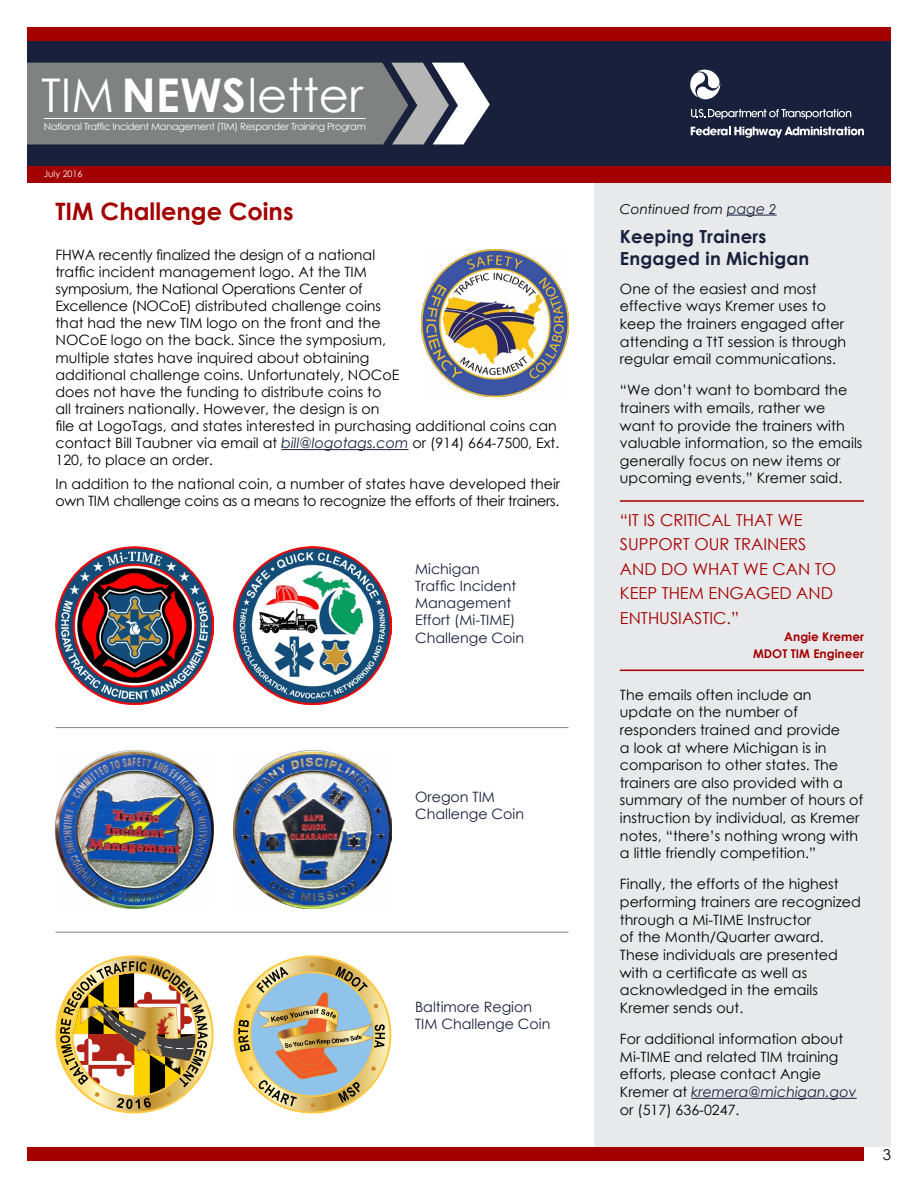
<style>
.page{position:relative;width:918px;height:1188px;background:#fff}
.page>*{position:absolute;margin:0;border:0;box-sizing:border-box;transform-origin:0 0}
.t1{font:46.5px "Century Gothic";color:#fff}
.t2{font:700 24px "Century Gothic";color:#a30000}
.t3{font:700 18px/22.5px "Century Gothic";letter-spacing:.01em;color:#18203b}
.t4{font:16.5px/24.5px "Century Gothic";color:#a30000}
.t5{font:15px "Century Gothic";color:#000}
.t6{font:14.25px/17.7px "Century Gothic";letter-spacing:.005em;color:#000}
.t7{font:14.25px/17.1px "Century Gothic";letter-spacing:-.02em;color:#000}
.t8{font:14.25px/17.1px "Century Gothic";color:#18203b}
.t9{font:italic 13.5px "Century Gothic";color:#000}
.t10{font:700 12px/17.1px "Century Gothic";color:#a30000;text-align:right}
.t11{font:9.9px "Century Gothic";letter-spacing:-.035em;color:#fff}
.t12{font:9px "Century Gothic";color:#fff}
.s1{font-weight:700}
.s2{font-style:italic;color:#18203b}
.s3{font-size:14.25px;color:#18203b}
.s4{color:#18203b}
</style>
<div class="page">
<div style="left:594px;top:174px;width:297px;height:973px;background:#e8e9eb"></div>
<div style="left:15px;top:32px;width:889px;height:135px;background:#18203b"></div>
<div style="left:27px;top:27px;width:864px;height:14px;background:#a30000"></div>
<svg style="left:27px;top:63px;width:463px;height:81px;background:#858688"></svg>
<hr style="left:44px;top:118px;width:322px;height:1px;background:#fff">
<svg style="left:691px;top:109px;width:160px;height:10px"></svg>
<svg style="left:691px;top:127px;width:173px;height:11px"></svg>
<svg style="left:690px;top:69px;width:31px;height:31px"></svg>
<div style="left:27px;top:1147px;width:837px;height:14px;background:#a30000"></div>
<div style="left:27px;top:166px;width:864px;height:17px;background:#a30000"></div>
<svg style="left:55px;top:955px;width:159px;height:158px"></svg>
<svg style="left:233px;top:955px;width:158px;height:158px"></svg>
<img style="left:56px;top:546px;width:158px;height:158px">
<img style="left:233px;top:546px;width:158px;height:158px">
<img style="left:56px;top:751px;width:158px;height:158px">
<img style="left:233px;top:751px;width:158px;height:158px">
<hr style="left:281px;top:449px;width:128px;height:1px;background:#18203b">
<hr style="left:56px;top:727px;width:512px;height:1px;background:#808181">
<hr style="left:56px;top:932px;width:512px;height:1px;background:#808181">
<hr style="left:620px;top:500px;width:244px;height:2px;background:#a30000">
<hr style="left:620px;top:670px;width:244px;height:1px;background:#a30000">
<hr style="left:691px;top:1098px;width:166px;height:1px;background:#18203b">
<img style="left:421px;top:249px;width:147px;height:148px">
<hr style="left:727px;top:215px;width:42px;height:1px;background:#18203b">
<h1 class="t1" style="left:41px;top:63px;width:324px">TIM <span class="s1">NEWS</span>letter</h1>
<p class="t11" style="left:44px;top:119px;width:324px">National Traffic Incident Management (TIM) Responder Training Program</p>
<p class="t12" style="left:44px;top:168px;width:40px">July 2016</p>
<h2 class="t2" style="left:56px;top:194px;width:240px">TIM Challenge Coins</h2>
<p class="t6" style="left:56px;top:246px;width:505px;line-height:17.1px">FHWA recently finalized the design of a national<br>traffic incident management logo. At the TIM<br>symposium, the National Operations Center of<br>Excellence (NOCoE) distributed challenge coins<br>that had the new TIM logo on the front and the<br>NOCoE logo on the back. Since the symposium,<br>multiple states have inquired about obtaining<br>additional challenge coins. Unfortunately, NOCoE<br>does not have the funding to distribute coins to<br>all trainers nationally. However, the design is on<br>file at LogoTags, and states interested in purchasing additional coins can contact Bill Taubner via email at <span class="s2">bill@logotags.com</span> or (914) 664-7500, Ext.<br>120, to place an order.</p>
<p class="t7" style="left:56px;top:475px;width:506px">In addition to the national coin, a number of states have developed their own TIM challenge coins as a means to recognize the efforts of their trainers.</p>
<p class="t8" style="left:415px;top:560px;width:110px">Michigan<br>Traffic Incident<br>Management<br>Effort (Mi-TIME)<br>Challenge Coin</p>
<p class="t8" style="left:415px;top:788px;width:110px">Oregon TIM<br>Challenge Coin</p>
<p class="t8" style="left:415px;top:998px;width:137px">Baltimore Region<br>TIM Challenge Coin</p>
<p class="t9" style="left:620px;top:199px;width:158px">Continued from <span class="s3">page</span> <span class="s4">2</span></p>
<p class="t3" style="left:620px;top:224px;width:191px">Keeping Trainers<br>Engaged in Michigan</p>
<p class="t6" style="left:620px;top:279px;width:228px">One of the easiest and most effective ways Kremer uses to keep the trainers engaged after attending a TtT session is through regular email communications.</p>
<p class="t6" style="left:620px;top:381px;width:244px">“We don’t want to bombard the trainers with emails, rather we want to provide the trainers with valuable information, so the emails generally focus on new items or upcoming events,” Kremer said.</p>
<p class="t4" style="left:620px;top:507px;width:218px">“IT IS CRITICAL THAT WE<br>SUPPORT OUR TRAINERS<br>AND DO WHAT WE CAN TO<br>KEEP THEM ENGAGED AND<br>ENTHUSIASTIC.”</p>
<p class="t10" style="left:753px;top:627px;width:112px">Angie Kremer<br>MDOT TIM Engineer</p>
<p class="t6" style="left:620px;top:685px;width:245px">The emails often include an update on the number of responders trained and provide<br>a look at where Michigan is in comparison to other states. The trainers are also provided with a summary of the number of hours of instruction by individual, as Kremer notes, “there’s nothing wrong with a little friendly competition.”</p>
<p class="t6" style="left:620px;top:875px;width:243px">Finally, the efforts of the highest performing trainers are recognized through a Mi-TIME Instructor<br>of the Month/Quarter award.<br>These individuals are presented with a certificate as well as acknowledged in the emails<br>Kremer sends out.</p>
<p class="t6" style="left:620px;top:1030px;width:238px">For additional information about<br>Mi-TIME and related TIM training efforts, please contact Angie<br>Kremer at <span class="s2">kremera@michigan.gov </span>or (517) 636-0247.</p>
<p class="t5" style="left:883px;top:1144px;width:10px">3</p>
</div>
